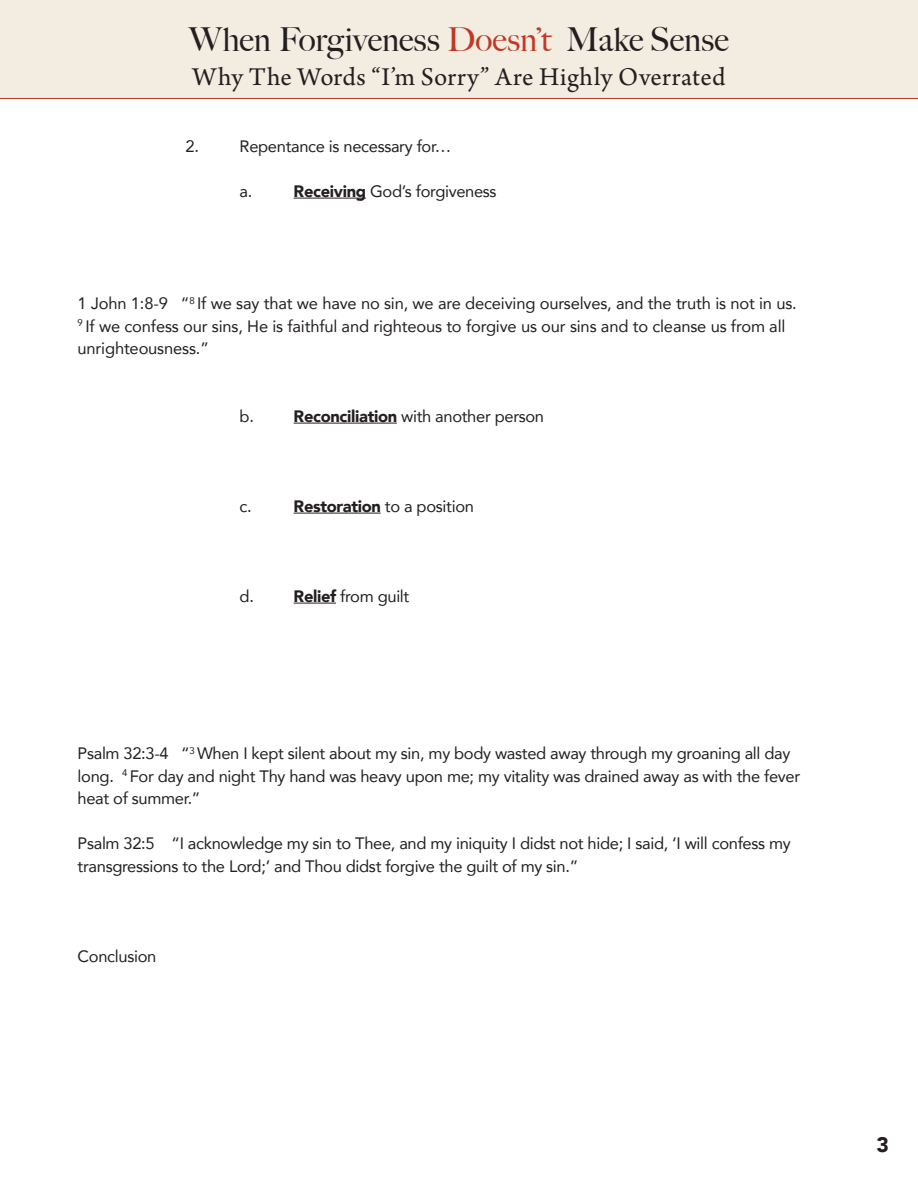
<style>
.page{position:relative;width:918px;height:1188px;background:#fff}
.page>*{position:absolute;margin:0;border:0;box-sizing:border-box;transform-origin:0 0}
.t1{font:500 33px "Big Caslon";color:#231f20}
.t2{font:27px "Arno Pro";letter-spacing:.015em;color:#231f20}
.t3{font:900 21px "Avenir";color:#231f20}
.t4{font:16.5px/22.5px "Avenir";letter-spacing:-.02em;color:#231f20}
.t5{font:900 16.5px "Avenir";letter-spacing:-.02em;color:#231f20}
.s1{color:#c03926}
.s2{font-weight:900}
.s3{font-weight:400}
</style>
<div class="page">
<div style="left:0;top:0;width:918px;height:99px;background:#f2ece1"></div>
<hr style="left:294px;top:198px;width:72px;height:1px;background:#231f20">
<hr style="left:294px;top:423px;width:103px;height:1px;background:#231f20">
<hr style="left:294px;top:513px;width:87px;height:1px;background:#231f20">
<hr style="left:294px;top:603px;width:42px;height:1px;background:#231f20">
<hr style="left:0;top:98px;width:918px;height:1px;background:#c03926">
<p class="t1" style="left:189px;top:20px;width:541px">When Forgiveness <span class="s1">Doesn’t</span> Make Sense</p>
<p class="t2" style="left:193px;top:62px;width:534px">Why The Words “I’m Sorry” Are Highly Overrated</p>
<p class="t4" style="left:186px;top:134px;width:15px">2.</p>
<p class="t4" style="left:240px;top:134px;width:213px">Repentance is necessary for…</p>
<p class="t4" style="left:240px;top:179px;width:14px">a.</p>
<p class="t4" style="left:294px;top:179px;width:205px"><span class="s2">Receiving</span> God’s forgiveness</p>
<p class="t4" style="left:78px;top:292px;width:721px">1 John 1:8-9 “<sup>8</sup> If we say that we have no sin, we are deceiving ourselves, and the truth is not in us.<br><sup>9</sup> If we confess our sins, He is faithful and righteous to forgive us our sins and to cleanse us from all unrighteousness.”</p>
<p class="t4" style="left:240px;top:404px;width:16px">b.</p>
<p class="t4" style="left:294px;top:404px;width:252px"><span class="s2">Reconciliation</span> with another person</p>
<p class="t4" style="left:240px;top:494px;width:14px">c.</p>
<p class="t5" style="left:294px;top:492px;width:182px">Restoration <span class="s3">to a position</span></p>
<p class="t4" style="left:240px;top:584px;width:16px">d.</p>
<p class="t4" style="left:294px;top:584px;width:117px"><span class="s2">Relief</span> from guilt</p>
<p class="t4" style="left:78px;top:742px;width:724px">Psalm 32:3-4 “<sup>3</sup> When I kept silent about my sin, my body wasted away through my groaning all day long. <sup>4</sup> For day and night Thy hand was heavy upon me; my vitality was drained away as with the fever heat of summer.”</p>
<p class="t4" style="left:78px;top:832px;width:715px">Psalm 32:5 “I acknowledge my sin to Thee, and my iniquity I didst not hide; I said, ‘I will confess my transgressions to the Lord;’ and Thou didst forgive the guilt of my sin.”</p>
<p class="t4" style="left:78px;top:944px;width:80px">Conclusion</p>
<p class="t3" style="left:877px;top:1127px;width:14px">3</p>
</div>
